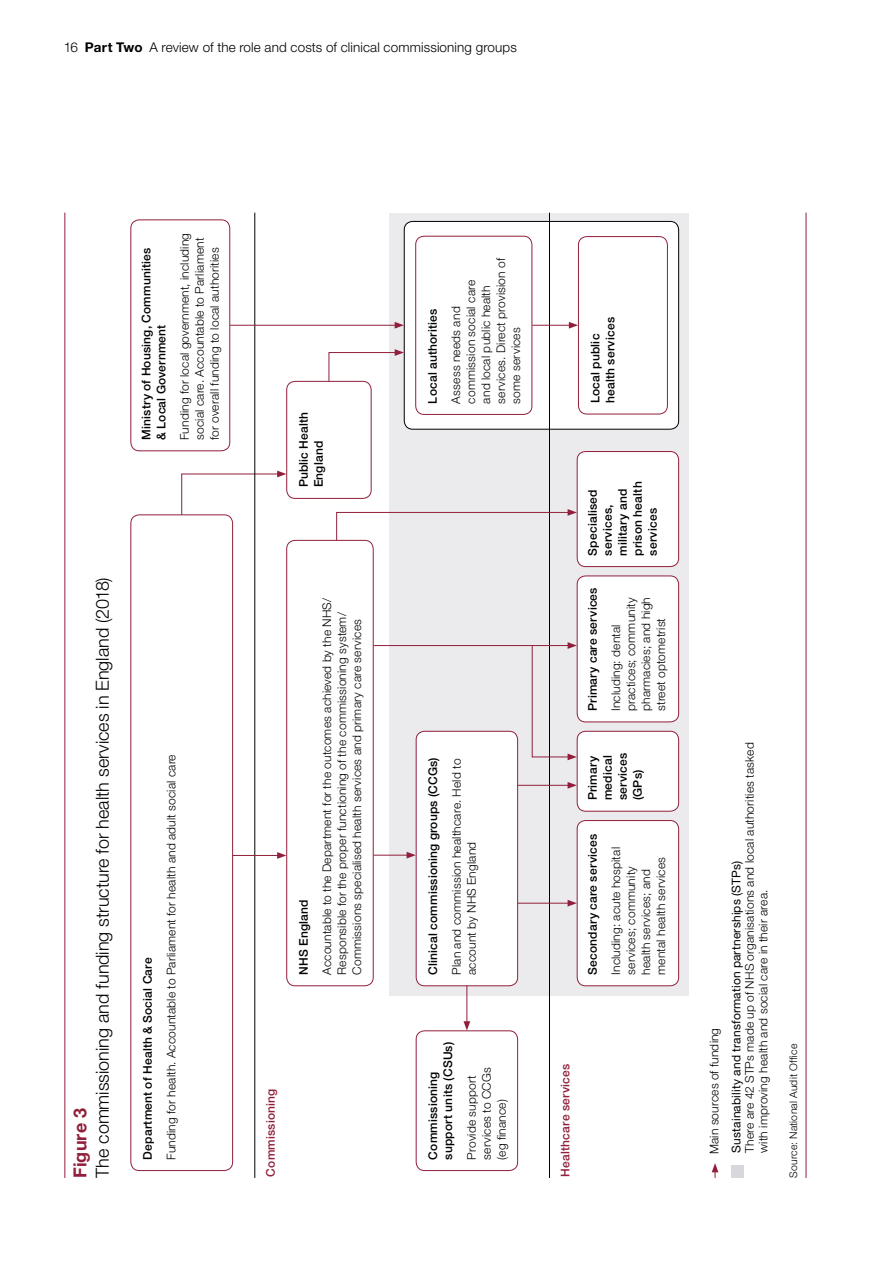
<style>
.page{position:relative;width:893px;height:1263px;background:#fff}
.page>*{position:absolute;margin:0;border:0;box-sizing:border-box;transform-origin:0 0}
.t1{font:300 18px/22.5px "Helvetica Neue LT Std";color:#000}
.t2{font:300 13.5px "Helvetica Neue LT Std";letter-spacing:.01em;color:#000}
.t3{font:300 12px/15px "Helvetica Neue LT Std";letter-spacing:.015em;color:#000}
.t4{font:500 12px/15px "Helvetica Neue LT Std";letter-spacing:.015em;color:#000}
.t5{font:12px/22px "Helvetica Neue LT Std";letter-spacing:.015em;color:#000}
.t6{font:500 12px "Helvetica Neue LT Std";letter-spacing:.015em;color:#911f3b}
.t7{font:300 10.5px "Helvetica Neue LT Std";letter-spacing:.02em;color:#000}
.s1{font-weight:700}
.s2{font-weight:700;color:#911f3b}
.s3{font-weight:500}
.s4{font-weight:300}
</style>
<div class="page">
<svg style="left:181px;top:471px;width:105px;height:70px"></svg>
<div style="left:389px;top:213px;width:300px;height:782px;background:#ebebee"></div>
<div style="left:404px;top:221px;width:275px;height:208px;background:#fff;border-radius:9px"></div>
<div style="left:404px;top:221px;width:275px;height:208px;border:1px solid #000;border-radius:9px"></div>
<hr style="left:65px;top:213px;width:1px;height:965px;background:#911f3b">
<div style="left:131px;top:515px;width:102px;height:655px;background:#fff;border-radius:9px"></div>
<div style="left:131px;top:514px;width:102px;height:657px;border:1px solid #911f3b;border-radius:9px"></div>
<div style="left:286px;top:540px;width:87px;height:446px;border:1px solid #911f3b;border-radius:9px"></div>
<div style="left:286px;top:381px;width:85px;height:118px;border:1px solid #911f3b;border-radius:9px"></div>
<div style="left:416px;top:1030px;width:102px;height:141px;border:1px solid #911f3b;border-radius:9px"></div>
<div style="left:416px;top:731px;width:102px;height:255px;background:#fff;border-radius:9px"></div>
<div style="left:416px;top:731px;width:102px;height:255px;border:1px solid #911f3b;border-radius:9px"></div>
<div style="left:577px;top:820px;width:102px;height:166px;background:#fff;border-radius:9px"></div>
<div style="left:577px;top:820px;width:102px;height:166px;border:1px solid #911f3b;border-radius:9px"></div>
<div style="left:577px;top:731px;width:102px;height:80px;background:#fff;border-radius:9px"></div>
<div style="left:577px;top:731px;width:102px;height:80px;border:1px solid #911f3b;border-radius:9px"></div>
<div style="left:577px;top:576px;width:102px;height:146px;background:#fff;border-radius:9px"></div>
<div style="left:577px;top:576px;width:102px;height:146px;border:1px solid #911f3b;border-radius:9px"></div>
<div style="left:577px;top:451px;width:102px;height:116px;background:#fff;border-radius:9px"></div>
<div style="left:577px;top:451px;width:102px;height:116px;border:1px solid #911f3b;border-radius:9px"></div>
<div style="left:131px;top:220px;width:99px;height:231px;border:1px solid #911f3b;border-radius:9px"></div>
<div style="left:578px;top:236px;width:90px;height:178px;border:1px solid #911f3b;border-radius:9px"></div>
<div style="left:415px;top:236px;width:117px;height:179px;border:1px solid #911f3b;border-radius:9px"></div>
<hr style="left:806px;top:213px;width:1px;height:965px;background:#911f3b">
<svg style="left:712px;top:1163px;width:6px;height:15px"></svg>
<div style="left:731px;top:1165px;width:13px;height:13px;background:#d8d7de"></div>
<hr style="left:254px;top:213px;width:1px;height:965px;background:#000">
<hr style="left:549px;top:213px;width:1px;height:965px;background:#000">
<hr style="left:230px;top:325px;width:167px;height:1px;background:#911f3b">
<svg style="left:395px;top:322px;width:9px;height:7px"></svg>
<hr style="left:373px;top:855px;width:36px;height:1px;background:#911f3b">
<svg style="left:407px;top:852px;width:9px;height:6px"></svg>
<hr style="left:233px;top:855px;width:47px;height:1px;background:#911f3b">
<svg style="left:277px;top:852px;width:9px;height:7px"></svg>
<hr style="left:467px;top:985px;width:1px;height:39px;background:#911f3b">
<svg style="left:463px;top:1021px;width:7px;height:9px"></svg>
<hr style="left:373px;top:645px;width:197px;height:1px;background:#911f3b">
<hr style="left:518px;top:903px;width:52px;height:1px;background:#911f3b">
<svg style="left:568px;top:900px;width:9px;height:6px"></svg>
<hr style="left:518px;top:785px;width:52px;height:1px;background:#911f3b">
<svg style="left:568px;top:782px;width:9px;height:7px"></svg>
<svg style="left:336px;top:509px;width:241px;height:32px"></svg>
<svg style="left:532px;top:642px;width:45px;height:118px"></svg>
<svg style="left:328px;top:349px;width:76px;height:33px"></svg>
<hr style="left:532px;top:325px;width:39px;height:1px;background:#911f3b">
<svg style="left:569px;top:322px;width:9px;height:7px"></svg>
<p class="t2" style="left:64px;top:39px;width:455px">16 <span class="s1">Part Two</span> A review of the role and costs of clinical commissioning groups</p>
<p class="t4" style="left:138px;top:440px;width:194px;rotate:-90deg">Ministry of Housing, Communities &amp; Local Government</p>
<p class="t3" style="left:177px;top:440px;width:209px;rotate:-90deg">Funding for local government, including social care. Accountable to Parliament for overall funding to local authorities</p>
<p class="t1" style="left:68px;top:1178px;width:602px;rotate:-90deg"><span class="s2">Figure 3<br></span>The commissioning and funding structure for health services in England (2018)</p>
<p class="t3" style="left:136px;top:1159px;width:407px;line-height:23.5px;rotate:-90deg"><span class="s3">Department of Health &amp; Social Care<br></span>Funding for health. Accountable to Parliament for health and adult social care</p>
<p class="t4" style="left:296px;top:487px;width:77px;rotate:-90deg">Public Health<br>England</p>
<p class="t3" style="left:291px;top:975px;width:379px;line-height:23.5px;rotate:-90deg"><span class="s3">NHS England<br></span>Accountable to the Department for the outcomes achieved by the NHS/</p>
<p class="t3" style="left:334px;top:975px;width:364px;rotate:-90deg">Responsible for the proper functioning of the commissioning system/<br>Commissions specialised health services and primary care services</p>
<p class="t6" style="left:263px;top:1176px;width:90px;rotate:-90deg">Commissioning</p>
<p class="t3" style="left:463px;top:403px;width:147px;rotate:-90deg">commission social care and local public health services. Direct provision of some services</p>
<p class="t4" style="left:421px;top:403px;width:98px;line-height:23.5px;rotate:-90deg">Local authorities<br><span class="s4">Assess needs and</span></p>
<p class="t4" style="left:588px;top:403px;width:87px;rotate:-90deg">Local public health services</p>
<p class="t4" style="left:585px;top:556px;width:76px;rotate:-90deg">Specialised services, military and prison health services</p>
<p class="t4" style="left:580px;top:711px;width:125px;line-height:23.5px;rotate:-90deg">Primary care services<br><span class="s4">Including: dental</span></p>
<p class="t3" style="left:623px;top:711px;width:115px;text-align:justify;rotate:-90deg">practices; community pharmacies; and high street optometrist</p>
<p class="t4" style="left:585px;top:800px;width:49px;rotate:-90deg">Primary medical services (GPs)</p>
<p class="t3" style="left:421px;top:975px;width:219px;line-height:23.5px;rotate:-90deg"><span class="s3">Clinical commissioning groups (CCGs)<br></span>Plan and commission healthcare. Held to</p>
<p class="t3" style="left:464px;top:975px;width:134px;rotate:-90deg">account by NHS England</p>
<p class="t3" style="left:580px;top:975px;width:142px;line-height:23.5px;rotate:-90deg"><span class="s3">Secondary care services<br></span>Including: acute hospital</p>
<p class="t3" style="left:623px;top:975px;width:119px;rotate:-90deg">services; community health services; and mental health services</p>
<p class="t4" style="left:425px;top:1159px;width:119px;rotate:-90deg">Commissioning support units (CSUs)</p>
<p class="t3" style="left:464px;top:1159px;width:94px;rotate:-90deg">Provide support services to CCGs (eg finance)</p>
<p class="t6" style="left:558px;top:1176px;width:114px;rotate:-90deg">Healthcare services</p>
<p class="t3" style="left:743px;top:1153px;width:412px;line-height:13.5px;rotate:-90deg">There are 42 STPs made up of NHS organisations and local authorities tasked with improving health and social care in their area.</p>
<p class="t5" style="left:703px;top:1154px;width:295px;rotate:-90deg"><span class="s4">Main sources of funding<br></span>Sustainability and transformation partnerships (STPs)</p>
<p class="t7" style="left:787px;top:1178px;width:136px;rotate:-90deg">Source: National Audit Office</p>
</div>
